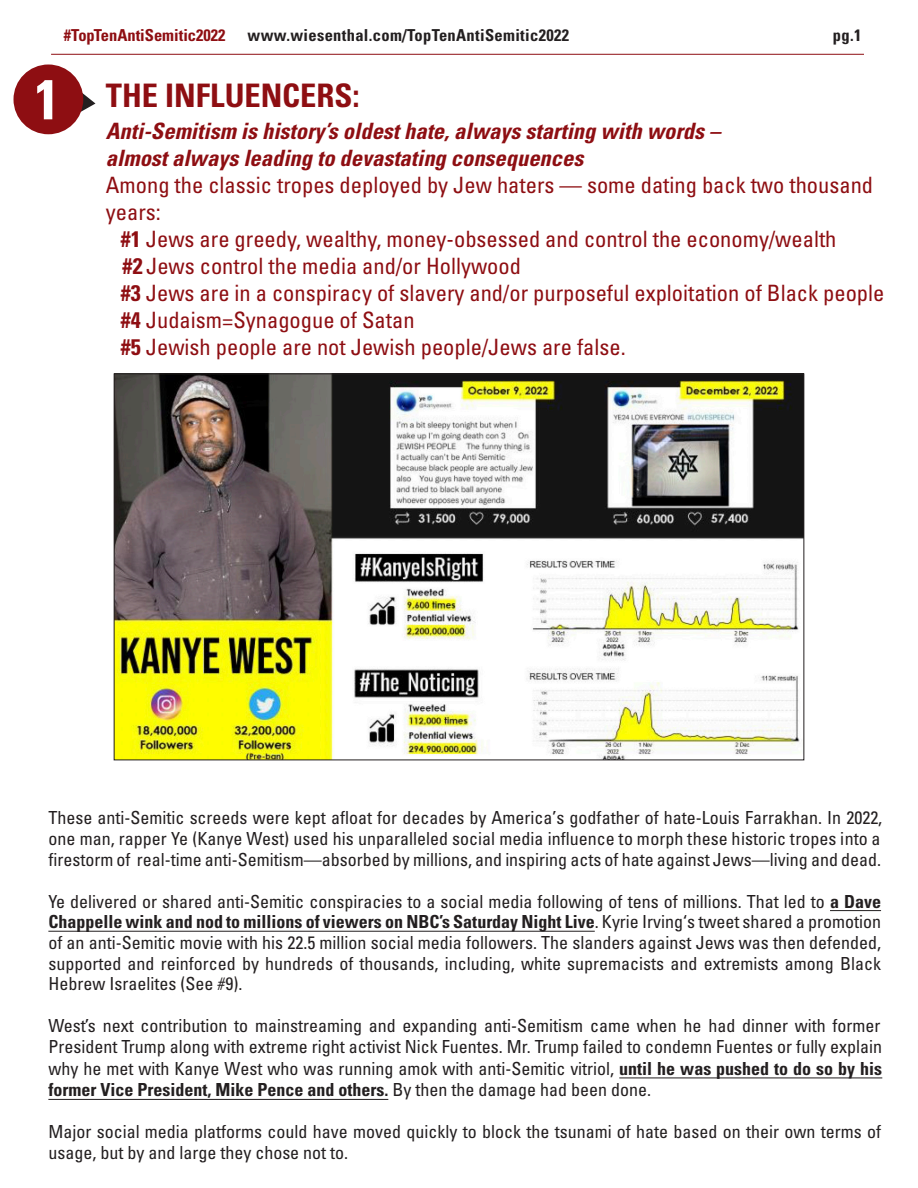
<style>
.page{position:relative;width:918px;height:1188px;background:#fff}
.page>*{position:absolute;margin:0;border:0;box-sizing:border-box;transform-origin:0 0}
.t1{font:700 condensed 56.1px "Univers";color:#fff}
.t2{font:700 condensed 32.4px "Univers";color:#8e0e12}
.t3{font:condensed 22.5px/27px "Univers";color:#8e0e12}
.t4{font:italic 700 condensed 22.5px "Univers";color:#8e0e12}
.t5{font:condensed 18px/20.7px "Univers";color:#231f20;text-align:justify}
.t6{font:700 condensed 16.5px "Univers";letter-spacing:.02em;color:#231f20}
.t7{font:700 condensed 16.5px "Univers";color:#8e0e12}
.s1{font-weight:700}
</style>
<div class="page">
<hr style="left:51px;top:54px;width:813px;height:1px;background:#8e0e12">
<svg style="left:78px;top:85px;width:17px;height:33px"></svg>
<div style="left:13px;top:65px;width:70px;height:69px;background:#8e0e12;border-radius:50%"></div>
<img style="left:116px;top:376px;width:686px;height:382px">
<hr style="left:830px;top:910px;width:51px;height:1px;background:#231f20">
<hr style="left:48px;top:931px;width:547px;height:1px;background:#231f20">
<hr style="left:619px;top:1077px;width:263px;height:1px;background:#231f20">
<hr style="left:48px;top:1099px;width:340px;height:1px;background:#231f20">
<p class="t7" style="left:64px;top:25px;width:163px">#TopTenAntiSemitic2022</p>
<p class="t6" style="left:248px;top:25px;width:323px">www.wiesenthal.com/TopTenAntiSemitic2022</p>
<p class="t6" style="left:833px;top:25px;width:30px">pg.1</p>
<p class="t1" style="left:34px;top:65px;width:26px">1</p>
<p class="t2" style="left:106px;top:76px;width:255px">THE INFLUENCERS:</p>
<p class="t4" style="left:106px;top:117px;width:616px">Anti-Semitism is history’s oldest hate, always starting with words –</p>
<p class="t4" style="left:106px;top:144px;width:479px">almost always leading to devastating consequences</p>
<p class="t3" style="left:106px;top:171px;width:769px">Among the classic tropes deployed by Jew haters — some dating back two thousand years:</p>
<p class="t3" style="left:121px;top:225px;width:717px"><span class="s1">#1</span> Jews are greedy, wealthy, money-obsessed and control the economy/wealth</p>
<p class="t3" style="left:122px;top:252px;width:400px"><span class="s1"># 2</span> Jews control the media and/or Hollywood</p>
<p class="t3" style="left:121px;top:279px;width:765px"><span class="s1">#3</span> Jews are in a conspiracy of slavery and/or purposeful exploitation of Black people</p>
<p class="t3" style="left:121px;top:306px;width:295px"><span class="s1">#4</span> Judaism=Synagogue of Satan</p>
<p class="t3" style="left:121px;top:333px;width:506px"><span class="s1">#5</span> Jewish people are not Jewish people/Jews are false.</p>
<p class="t5" style="left:48px;top:806px;width:835px">These anti-Semitic screeds were kept afloat for decades by America’s godfather of hate-Louis Farrakhan. In 2022, one man, rapper Ye (Kanye West) used his unparalleled social media influence to morph these historic tropes into a firestorm of real-time anti-Semitism—absorbed by millions, and inspiring acts of hate against Jews—living and dead.</p>
<p class="t5" style="left:48px;top:890px;width:834px">Ye delivered or shared anti-Semitic conspiracies to a social media following of tens of millions. That led to <span class="s1">a Dave Chappelle wink and nod to millions of viewers on NBC’s Saturday Night Live</span>. Kyrie Irving‘s tweet shared a promotion of an anti-Semitic movie with his 22.5 million social media followers. The slanders against Jews was then defended, supported and reinforced by hundreds of thousands, including, white supremacists and extremists among Black Hebrew Israelites (See #9).</p>
<p class="t5" style="left:48px;top:1014px;width:835px;line-height:21.5px">West’s next contribution to mainstreaming and expanding anti-Semitism came when he had dinner with former President Trump along with extreme right activist Nick Fuentes. Mr. Trump failed to condemn Fuentes or fully explain why he met with Kanye West who was running amok with anti-Semitic vitriol, <span class="s1">until he was pushed to do so by his former Vice President, Mike Pence and others.</span> By then the damage had been done.</p>
<p class="t5" style="left:48px;top:1121px;width:834px">Major social media platforms could have moved quickly to block the tsunami of hate based on their own terms of usage, but by and large they chose not to.</p>
</div>
